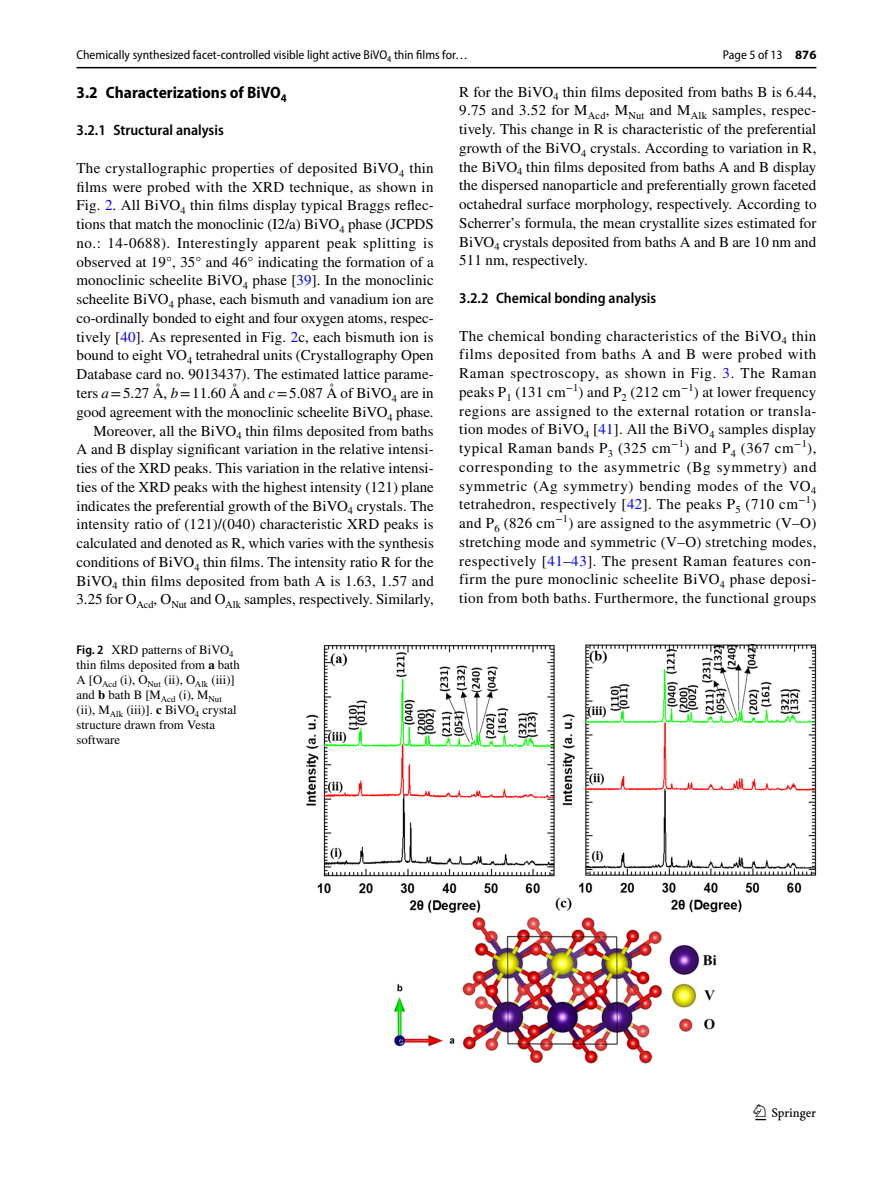
<style>
.page{position:relative;width:893px;height:1187px;background:#fff}
.page>*{position:absolute;margin:0;border:0;box-sizing:border-box;transform-origin:0 0}
.t1{font:22.5px "Springnew Regular 3";color:#000}
.t2{font:700 semi-condensed 16.5px "Myriad Pro";color:#000}
.t3{font:15px/18.8px "STIX";letter-spacing:.005em;color:#000;text-align:justify}
.t4{font:600 semi-condensed 15px "Myriad Pro";color:#000}
.t5{font:12.75px/15px "STIX";color:#000}
.t6{font:12.75px "Myriad Pro Semi Cn 3";color:#000}
.t7{font:semi-condensed 12.75px "Myriad Pro";color:#000}
.s1{font-weight:700;font-stretch:normal}
.s2{color:#00f}
.s3{font-style:italic}
.s4{font-family:"Myriad Pro";font-weight:600;font-stretch:semi-condensed}
.s5{font-weight:700}
</style>
<div class="page">
<hr style="left:77px;top:67px;width:739px;height:1px;background:#000">
<img style="left:306px;top:644px;width:510px;height:419px">
<p class="t6" style="left:77px;top:48px;width:393px">Chemically synthesized facet‑controlled visible light active BiVO<sub>4</sub> thin films for…</p>
<p class="t7" style="left:723px;top:48px;width:95px">Page 5 of 13 <span class="s1">876</span></p>
<p class="t2" style="left:77px;top:83px;width:212px">3.2 Characterizations of BiVO<sub>4</sub></p>
<p class="t4" style="left:77px;top:122px;width:149px">3.2.1 Structural analysis</p>
<p class="t3" style="left:77px;top:159px;width:359px;text-align:right">The crystallographic properties of deposited BiVO<sub>4</sub> thin films were probed with the XRD technique, as shown in Fig. <span class="s2">2</span>. All BiVO<sub>4</sub> thin films display typical Braggs reflec&shy;tions that match the monoclinic (I2/a) BiVO<sub>4</sub> phase (JCPDS no.: 14-0688). Interestingly apparent peak splitting is observed at 19°, 35° and 46° indicating the formation of a monoclinic scheelite BiVO<sub>4</sub> phase [<span class="s2">39</span>]. In the monoclinic scheelite BiVO<sub>4</sub> phase, each bismuth and vanadium ion are co-ordinally bonded to eight and four oxygen atoms, respec&shy;tively [<span class="s2">40</span>]. As represented in Fig. <span class="s2">2</span>c, each bismuth ion is bound to eight VO<sub>4</sub> tetrahedral units (Crystallography Open Database card no. 9013437). The estimated lattice parame&shy;ters <span class="s3">a</span>=5.27 Å, <span class="s3">b</span>=11.60 Å and <span class="s3">c</span>=5.087 Å of BiVO<sub>4</sub> are in good agreement with the monoclinic scheelite BiVO<sub>4</sub> phase.<br>Moreover, all the BiVO<sub>4</sub> thin films deposited from baths<br>A and B display significant variation in the relative intensi&shy;ties of the XRD peaks. This variation in the relative intensi&shy;ties of the XRD peaks with the highest intensity (121) plane indicates the preferential growth of the BiVO<sub>4</sub> crystals. The intensity ratio of (121)/(040) characteristic XRD peaks is calculated and denoted as R, which varies with the synthesis conditions of BiVO<sub>4</sub> thin films. The intensity ratio R for the BiVO<sub>4</sub> thin films deposited from bath A is 1.63, 1.57 and 3.25 for O<sub>Acd</sub>, O<sub>Nut</sub> and O<sub>Alk</sub> samples, respectively. Similarly,</p>
<p class="t5" style="left:77px;top:643px;width:165px"><span class="s4">Fig. 2</span> XRD patterns of BiVO<sub>4 </sub>thin films deposited from <span class="s5">a</span> bath<br>A [O<sub>Acd</sub> (i), O<sub>Nut</sub> (ii), O<sub>Alk</sub> (iii)] and <span class="s5">b</span> bath B [M<sub>Acd</sub> (i), M<sub>Nut </sub>(ii), M<sub>Alk</sub> (iii)]. <span class="s5">c</span> BiVO<sub>4</sub> crystal structure drawn from Vesta software</p>
<p class="t3" style="left:459px;top:83px;width:359px">R for the BiVO<sub>4</sub> thin films deposited from baths B is 6.44, 9.75 and 3.52 for M<sub>Acd</sub>, M<sub>Nut</sub> and M<sub>Alk</sub> samples, respec&shy;tively. This change in R is characteristic of the preferential growth of the BiVO<sub>4</sub> crystals. According to variation in R, the BiVO<sub>4</sub> thin films deposited from baths A and B display the dispersed nanoparticle and preferentially grown faceted octahedral surface morphology, respectively. According to Scherrer’s formula, the mean crystallite sizes estimated for BiVO<sub>4</sub> crystals deposited from baths A and B are 10 nm and 511 nm, respectively.</p>
<p class="t4" style="left:459px;top:290px;width:199px">3.2.2 Chemical bonding analysis</p>
<p class="t3" style="left:459px;top:327px;width:359px">The chemical bonding characteristics of the BiVO<sub>4</sub> thin films deposited from baths A and B were probed with Raman spectroscopy, as shown in Fig. <span class="s2">3</span>. The Raman peaks P<sub>1</sub> (131 cm<sup>−1</sup>) and P<sub>2</sub> (212 cm<sup>−1</sup>) at lower frequency regions are assigned to the external rotation or transla&shy;tion modes of BiVO<sub>4</sub> [<span class="s2">41</span>]. All the BiVO<sub>4</sub> samples display typical Raman bands P<sub>3</sub> (325 cm<sup>−1</sup>) and P<sub>4</sub> (367 cm<sup>−1</sup>), corresponding to the asymmetric (Bg symmetry) and symmetric (Ag symmetry) bending modes of the VO<sub>4 </sub>tetrahedron, respectively [<span class="s2">42</span>]. The peaks P<sub>5</sub> (710 cm<sup>−1</sup>) and P<sub>6</sub> (826 cm<sup>−1</sup>) are assigned to the asymmetric (V–O) stretching mode and symmetric (V–O) stretching modes, respectively [<span class="s2">41</span>–<span class="s2">43</span>]. The present Raman features con&shy;firm the pure monoclinic scheelite BiVO<sub>4</sub> phase deposi&shy;tion from both baths. Furthermore, the functional groups</p>
<h1 class="t1" style="left:755px;top:1104px;width:62px">1 3</h1>
</div>
